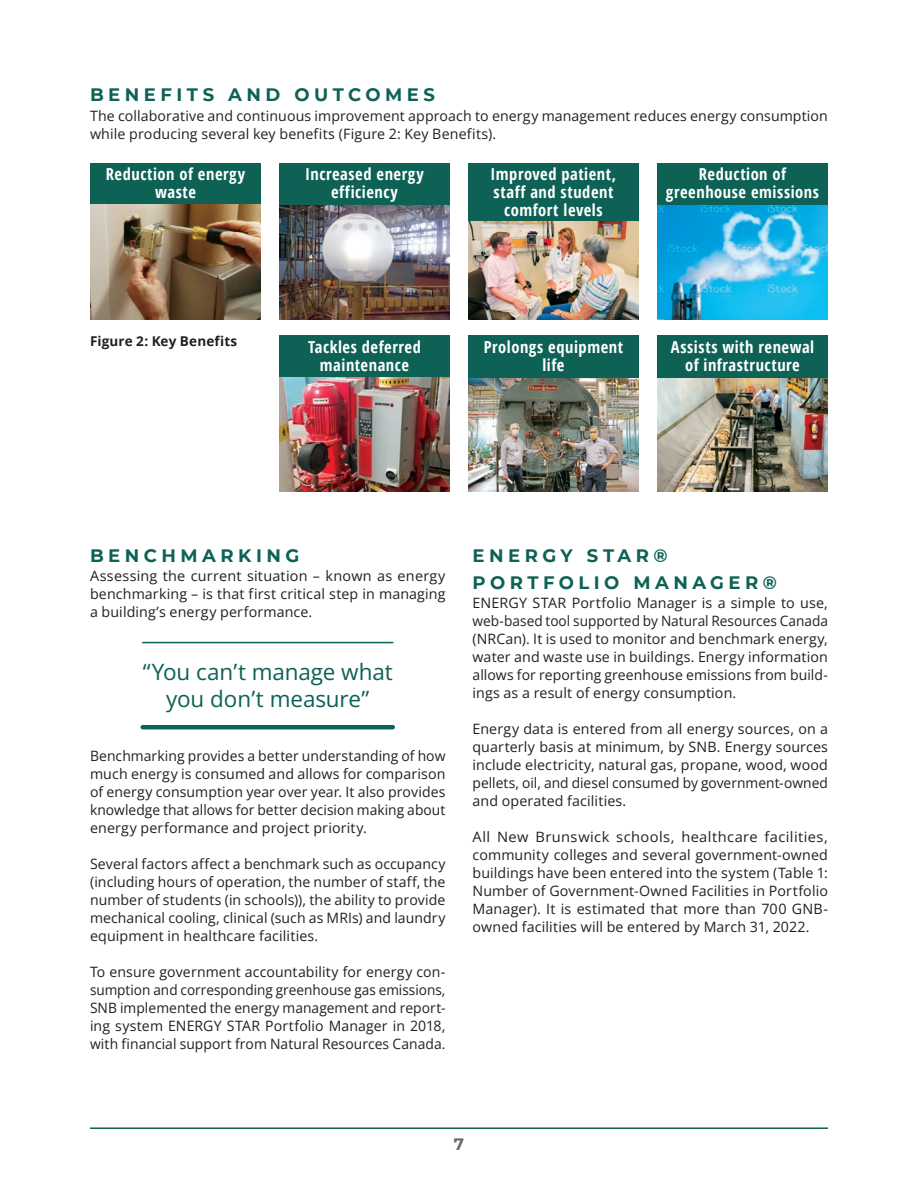
<style>
.page{position:relative;width:918px;height:1188px;background:#fff}
.page>*{position:absolute;margin:0;border:0;box-sizing:border-box;transform-origin:0 0}
.t1{font:22.5px/27px "Open Sans";letter-spacing:-.005em;color:#0d6155;text-align:center}
.t2{font:700 18px/27px "Montserrat";letter-spacing:.25em;color:#0d6155}
.t3{font:700 16.5px/18px "Open Sans Condensed";letter-spacing:.035em;color:#fff;text-align:center}
.t4{font:700 16.5px "Montserrat";color:#6c6d70}
.t5{font:14.25px/18px "Open Sans";letter-spacing:.01em;color:#231f20;text-align:justify}
.t6{font:700 13.5px "Open Sans";letter-spacing:.01em;color:#231f20}
</style>
<div class="page">
<hr style="left:90px;top:1127px;width:738px;height:2px;background:#0d6155">
<hr style="left:143px;top:725px;width:250px;height:4px;background:#0d6155">
<hr style="left:143px;top:642px;width:250px;height:1px;background:#0d6155">
<div style="left:90px;top:163px;width:171px;height:43px;background:#0d6155"></div>
<img style="left:90px;top:205px;width:171px;height:115px">
<div style="left:468px;top:163px;width:171px;height:61px;background:#0d6155"></div>
<img style="left:468px;top:221px;width:171px;height:99px">
<div style="left:468px;top:335px;width:171px;height:44px;background:#0d6155"></div>
<img style="left:468px;top:378px;width:171px;height:114px">
<div style="left:279px;top:163px;width:171px;height:43px;background:#0d6155"></div>
<img style="left:279px;top:206px;width:171px;height:114px">
<div style="left:279px;top:335px;width:171px;height:44px;background:#0d6155"></div>
<img style="left:279px;top:378px;width:171px;height:114px">
<div style="left:657px;top:163px;width:171px;height:43px;background:#0d6155"></div>
<img style="left:657px;top:205px;width:171px;height:115px">
<div style="left:657px;top:335px;width:171px;height:44px;background:#0d6155"></div>
<img style="left:657px;top:378px;width:171px;height:114px">
<p class="t2" style="left:90px;top:80px;width:346px">BENEFITS AND OUTCOMES</p>
<p class="t5" style="left:90px;top:106px;width:739px">The collaborative and continuous improvement approach to energy management reduces energy consumption while producing several key benefits (Figure 2: Key Benefits).</p>
<p class="t3" style="left:106px;top:165px;width:141px">Reduction of energy waste</p>
<p class="t3" style="left:491px;top:165px;width:127px">Improved patient, staff and student comfort levels</p>
<p class="t3" style="left:305px;top:165px;width:120px">Increased energy efficiency</p>
<p class="t3" style="left:666px;top:165px;width:155px">Reduction of greenhouse emissions</p>
<p class="t6" style="left:90px;top:331px;width:149px">Figure 2: Key Benefits</p>
<p class="t3" style="left:308px;top:337px;width:114px">Tackles deferred maintenance</p>
<p class="t3" style="left:484px;top:337px;width:141px">Prolongs equipment life</p>
<p class="t3" style="left:671px;top:337px;width:145px">Assists with renewal of infrastructure</p>
<p class="t2" style="left:90px;top:541px;width:211px">BENCHMARKING</p>
<p class="t5" style="left:90px;top:567px;width:357px">Assessing the current situation – known as energy benchmarking – is that first critical step in managing a building’s energy performance.</p>
<h1 class="t1" style="left:143px;top:658px;width:252px">“You can’t manage what you don’t measure”</h1>
<p class="t5" style="left:90px;top:747px;width:357px">Benchmarking provides a better understanding of how much energy is consumed and allows for comparison of energy consumption year over year. It also provides knowledge that allows for better decision making about energy performance and project priority.</p>
<p class="t5" style="left:90px;top:855px;width:357px">Several factors affect a benchmark such as occupancy (including hours of operation, the number of staff, the number of students (in schools)), the ability to provide mechanical cooling, clinical (such as MRIs) and laundry equipment in healthcare facilities.</p>
<p class="t5" style="left:90px;top:963px;width:357px">To ensure government accountability for energy con&shy;sumption and corresponding greenhouse gas emissions, SNB implemented the energy management and report&shy;ing system ENERGY STAR Portfolio Manager in 2018, with financial support from Natural Resources Canada.</p>
<p class="t2" style="left:472px;top:541px;width:306px">ENERGY STAR®<br>PORTFOLIO MANAGER®</p>
<p class="t5" style="left:472px;top:594px;width:357px">ENERGY STAR Portfolio Manager is a simple to use, web-based tool supported by Natural Resources Canada (NRCan). It is used to monitor and benchmark energy, water and waste use in buildings. Energy information allows for reporting greenhouse emissions from build&shy;ings as a result of energy consumption.</p>
<p class="t5" style="left:472px;top:720px;width:357px">Energy data is entered from all energy sources, on a quarterly basis at minimum, by SNB. Energy sources include electricity, natural gas, propane, wood, wood pellets, oil, and diesel consumed by government-owned and operated facilities.</p>
<p class="t5" style="left:472px;top:828px;width:357px">All New Brunswick schools, healthcare facilities, community colleges and several government-owned buildings have been entered into the system (Table 1:<br>Number of Government-Owned Facilities in Portfolio Manager). It is estimated that more than 700 GNB&shy;owned facilities will be entered by March 31, 2022.</p>
<p class="t4" style="left:454px;top:1132px;width:12px">7</p>
</div>
